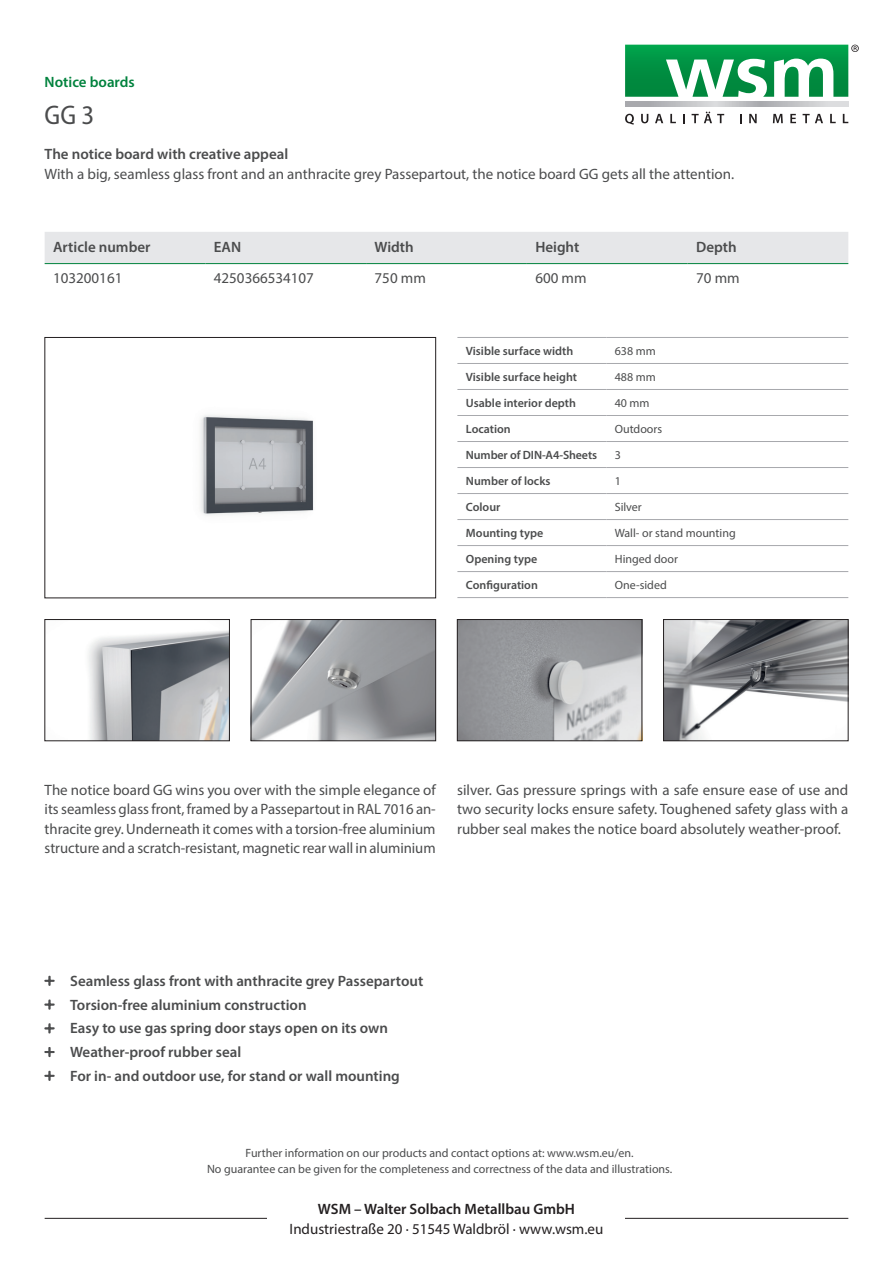
<style>
.page{position:relative;width:893px;height:1263px;background:#fff}
.page>*{position:absolute;margin:0;border:0;box-sizing:border-box;transform-origin:0 0}
.t1{font:semi-condensed 27px "Myriad Pro";color:#4b4c4d}
.t2{font:15px/19.5px "Myriad Pro";color:#4b4c4d;text-align:justify}
.t3{font:600 15px/23.7px "Myriad Pro";color:#4b4c4d}
.t4{font:15px "Myriad Pro";color:#231f20}
.t5{font:600 15px "Myriad Pro";color:#231f20}
.t6{font:600 15px "Myriad Pro";color:#00823d}
.t7{font:12px/16.5px "Myriad Pro";color:#4b4c4d;text-align:center}
.t8{font:600 12px "Myriad Pro";color:#4b4c4d}
</style>
<div class="page">
<img style="left:200px;top:415px;width:114px;height:101px">
<div style="left:45px;top:337px;width:391px;height:261px;border:1px solid #231f20"></div>
<img style="left:88px;top:630px;width:140px;height:109px">
<div style="left:45px;top:619px;width:185px;height:122px;border:1px solid #231f20"></div>
<img style="left:253px;top:621px;width:181px;height:118px">
<div style="left:251px;top:619px;width:185px;height:122px;border:1px solid #231f20"></div>
<img style="left:665px;top:621px;width:181px;height:118px">
<div style="left:663px;top:619px;width:185px;height:122px;border:1px solid #231f20"></div>
<img style="left:459px;top:621px;width:181px;height:118px">
<div style="left:457px;top:619px;width:185px;height:122px;border:1px solid #231f20"></div>
<div style="left:45px;top:232px;width:803px;height:31px;background:#e6e7e9"></div>
<hr style="left:45px;top:263px;width:160px;height:1px;background:#00823d">
<hr style="left:205px;top:263px;width:161px;height:1px;background:#00823d">
<hr style="left:366px;top:263px;width:161px;height:1px;background:#00823d">
<hr style="left:527px;top:263px;width:161px;height:1px;background:#00823d">
<hr style="left:688px;top:263px;width:160px;height:1px;background:#00823d">
<hr style="left:457px;top:337px;width:149px;height:1px;background:#a8a9ad">
<hr style="left:606px;top:337px;width:242px;height:1px;background:#a8a9ad">
<hr style="left:457px;top:363px;width:149px;height:1px;background:#a8a9ad">
<hr style="left:606px;top:363px;width:242px;height:1px;background:#a8a9ad">
<hr style="left:457px;top:389px;width:149px;height:1px;background:#a8a9ad">
<hr style="left:606px;top:389px;width:242px;height:1px;background:#a8a9ad">
<hr style="left:457px;top:415px;width:149px;height:1px;background:#a8a9ad">
<hr style="left:606px;top:415px;width:242px;height:1px;background:#a8a9ad">
<hr style="left:457px;top:441px;width:149px;height:1px;background:#a8a9ad">
<hr style="left:606px;top:441px;width:242px;height:1px;background:#a8a9ad">
<hr style="left:457px;top:467px;width:149px;height:1px;background:#a8a9ad">
<hr style="left:606px;top:467px;width:242px;height:1px;background:#a8a9ad">
<hr style="left:457px;top:493px;width:149px;height:1px;background:#a8a9ad">
<hr style="left:606px;top:493px;width:242px;height:1px;background:#a8a9ad">
<hr style="left:457px;top:519px;width:149px;height:1px;background:#a8a9ad">
<hr style="left:606px;top:519px;width:242px;height:1px;background:#a8a9ad">
<hr style="left:457px;top:545px;width:149px;height:1px;background:#a8a9ad">
<hr style="left:606px;top:545px;width:242px;height:1px;background:#a8a9ad">
<hr style="left:457px;top:571px;width:149px;height:1px;background:#a8a9ad">
<hr style="left:606px;top:571px;width:242px;height:1px;background:#a8a9ad">
<hr style="left:457px;top:597px;width:149px;height:1px;background:#a8a9ad">
<hr style="left:606px;top:597px;width:242px;height:1px;background:#a8a9ad">
<hr style="left:45px;top:1218px;width:803px;height:1px;background:#231f20">
<svg style="left:625px;top:114px;width:9px;height:11px"></svg>
<svg style="left:641px;top:114px;width:7px;height:9px"></svg>
<svg style="left:655px;top:114px;width:8px;height:9px"></svg>
<svg style="left:670px;top:114px;width:6px;height:9px"></svg>
<svg style="left:683px;top:114px;width:2px;height:9px"></svg>
<svg style="left:692px;top:112px;width:32px;height:11px"></svg>
<svg style="left:749px;top:114px;width:8px;height:9px"></svg>
<svg style="left:773px;top:114px;width:10px;height:9px"></svg>
<svg style="left:790px;top:114px;width:6px;height:9px"></svg>
<svg style="left:803px;top:114px;width:20px;height:9px"></svg>
<svg style="left:830px;top:114px;width:6px;height:9px"></svg>
<svg style="left:843px;top:114px;width:5px;height:9px"></svg>
<hr style="left:625px;top:106px;width:223px;height:1px;background:#636366">
<svg style="left:625px;top:102px;width:223px;height:4px"></svg>
<svg style="left:625px;top:45px;width:234px;height:52px"></svg>
<div style="left:268px;top:1203px;width:357px;height:30px;background:#fff"></div>
<p class="t6" style="left:45px;top:72px;width:92px">Notice boards</p>
<h1 class="t1" style="left:45px;top:99px;width:51px">GG 3</h1>
<p class="t3" style="left:45px;top:142px;width:245px">The notice board with creative appeal</p>
<p class="t2" style="left:45px;top:164px;width:691px">With a big, seamless glass front and an anthracite grey Passepartout, the notice board GG gets all the attention.</p>
<p class="t3" style="left:53px;top:234px;width:99px">Article number</p>
<p class="t3" style="left:214px;top:234px;width:29px">EAN</p>
<p class="t3" style="left:375px;top:234px;width:41px">Width</p>
<p class="t3" style="left:535px;top:234px;width:46px">Height</p>
<p class="t3" style="left:696px;top:234px;width:42px">Depth</p>
<p class="t2" style="left:53px;top:268px;width:71px">103200161</p>
<p class="t2" style="left:214px;top:268px;width:102px">4250366534107</p>
<p class="t2" style="left:375px;top:268px;width:53px">750 mm</p>
<p class="t2" style="left:535px;top:268px;width:53px">600 mm</p>
<p class="t2" style="left:696px;top:268px;width:45px">70 mm</p>
<p class="t8" style="left:466px;top:343px;width:109px">Visible surface width</p>
<p class="t7" style="left:615px;top:342px;width:43px">638 mm</p>
<p class="t8" style="left:466px;top:369px;width:113px">Visible surface height</p>
<p class="t7" style="left:615px;top:368px;width:43px">488 mm</p>
<p class="t8" style="left:466px;top:395px;width:112px">Usable interior depth</p>
<p class="t7" style="left:615px;top:394px;width:36px">40 mm</p>
<p class="t8" style="left:466px;top:421px;width:46px">Location</p>
<p class="t7" style="left:615px;top:420px;width:49px">Outdoors</p>
<p class="t8" style="left:466px;top:447px;width:133px">Number of DIN-A4-Sheets</p>
<p class="t7" style="left:615px;top:446px;width:8px">3</p>
<p class="t8" style="left:466px;top:473px;width:86px">Number of locks</p>
<p class="t7" style="left:615px;top:472px;width:8px">1</p>
<p class="t8" style="left:466px;top:499px;width:36px">Colour</p>
<p class="t7" style="left:615px;top:498px;width:29px">Silver</p>
<p class="t8" style="left:466px;top:525px;width:79px">Mounting type</p>
<p class="t7" style="left:615px;top:524px;width:122px">Wall- or stand mounting</p>
<p class="t8" style="left:466px;top:551px;width:73px">Opening type</p>
<p class="t7" style="left:615px;top:550px;width:65px">Hinged door</p>
<p class="t8" style="left:466px;top:577px;width:74px">Configuration</p>
<p class="t7" style="left:615px;top:577px;width:54px">One-sided</p>
<p class="t2" style="left:45px;top:780px;width:393px">The notice board GG wins you over with the simple elegance of its seamless glass front, framed by a Passepartout in RAL 7016 an&shy;thracite grey. Underneath it comes with a torsion-free aluminium structure and a scratch-resistant, magnetic rear wall in aluminium</p>
<p class="t2" style="left:457px;top:780px;width:393px">silver. Gas pressure springs with a safe ensure ease of use and two security locks ensure safety. Toughened safety glass with a rubber seal makes the notice board absolutely weather-proof.</p>
<p class="t3" style="left:70px;top:968px;width:355px">Seamless glass front with anthracite grey Passepartout Torsion-free aluminium construction<br>Easy to use gas spring door stays open on its own Weather-proof rubber seal<br>For in- and outdoor use, for stand or wall mounting</p>
<p class="t7" style="left:207px;top:1144px;width:467px">Further information on our products and contact options at: www.wsm.eu/en.<br>No guarantee can be given for the completeness and correctness of the data and illustrations.</p>
<p class="t5" style="left:318px;top:1199px;width:259px">WSM – Walter Solbach Metallbau GmbH</p>
<p class="t4" style="left:290px;top:1219px;width:315px">Industriestraße 20 · 51545 Waldbröl · www.wsm.eu</p>
</div>
